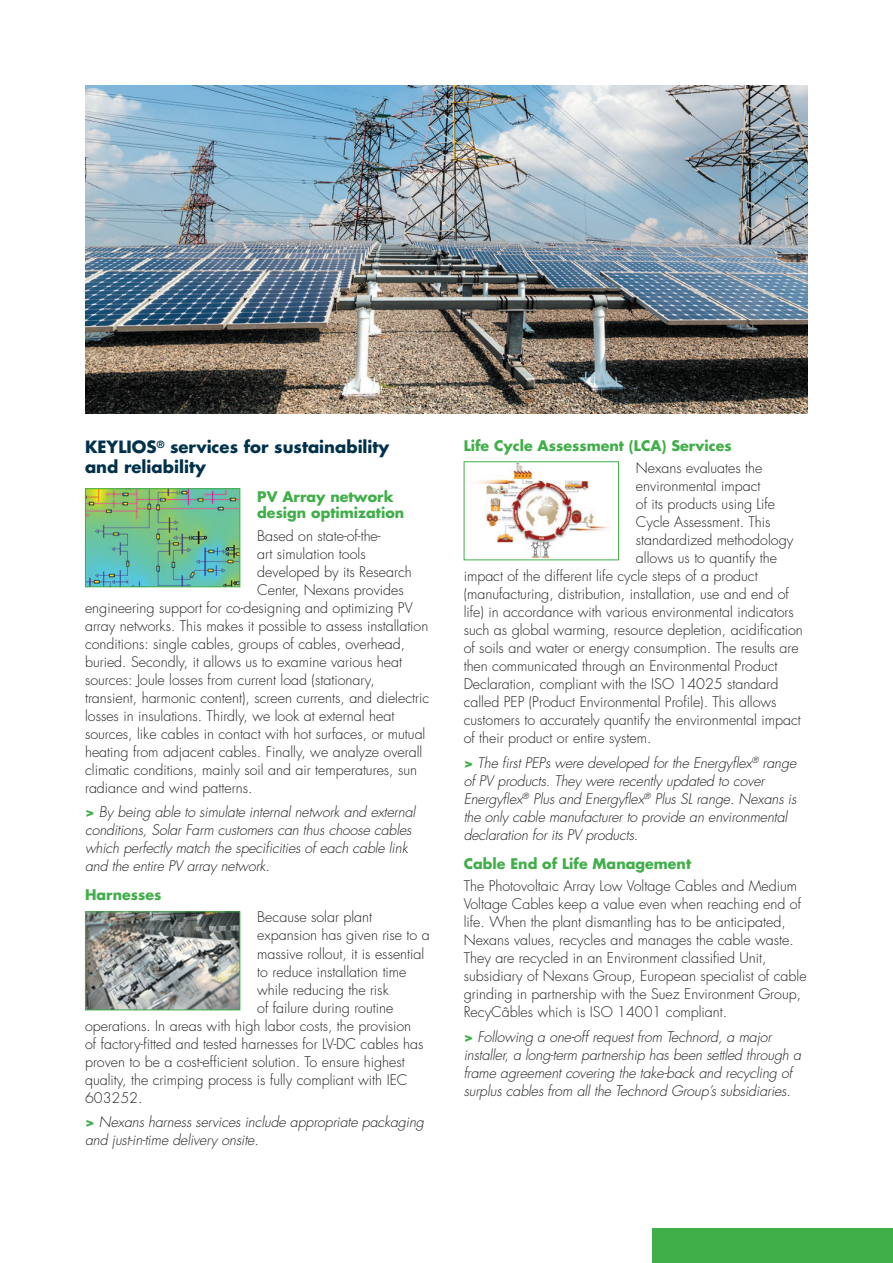
<style>
.page{position:relative;width:893px;height:1263px;background:#fff}
.page>*{position:absolute;margin:0;border:0;box-sizing:border-box;transform-origin:0 0}
.TexteBold{font:700 16.5px/19.5px "Futura Std";color:#00314b}
.D_-_Texte_Futura_Lig{font:300 14.25px/18px "Futura Std";color:#231f20}
.TexteFuturaLight_ITA{font:italic 300 14.25px/18px "Futura Std";letter-spacing:-.01em;color:#231f20}
.TexteBold-2{font:700 14.25px/16.5px "Futura Std";color:#40ae49}
.s1{font-weight:700;font-style:normal;color:#40ae49}
</style>
<div class="page">
<img style="left:85px;top:85px;width:723px;height:329px">
<div style="left:653px;top:1229px;width:240px;height:34px;background:#40ae49"></div>
<img style="left:87px;top:490px;width:151px;height:95px">
<div style="left:85px;top:488px;width:155px;height:99px;border:1px solid #40ae49"></div>
<img style="left:476px;top:464px;width:134px;height:94px">
<div style="left:464px;top:461px;width:155px;height:99px;border:1px solid #40ae49"></div>
<img style="left:87px;top:913px;width:151px;height:95px">
<div style="left:85px;top:911px;width:155px;height:99px;border:1px solid #40ae49"></div>
<p class="TexteBold" style="left:85px;top:437px;width:306px">KEYLIOS<sup>®</sup> services for sustainability and reliability</p>
<p class="TexteBold-2" style="left:257px;top:488px;width:148px">PV Array network design optimization</p>
<p class="D_-_Texte_Futura_Lig" style="left:257px;top:527px;width:125px">Based on state-of-the-</p>
<p class="D_-_Texte_Futura_Lig" style="left:257px;top:545px;width:110px">art simulation tools</p>
<p class="D_-_Texte_Futura_Lig" style="left:257px;top:563px;width:156px">developed by its Research</p>
<p class="D_-_Texte_Futura_Lig" style="left:257px;top:581px;width:148px">Center, Nexans provides</p>
<p class="D_-_Texte_Futura_Lig" style="left:85px;top:599px;width:329px">engineering support for co-designing and optimizing PV</p>
<p class="D_-_Texte_Futura_Lig" style="left:85px;top:617px;width:345px">array networks. This makes it possible to assess installation</p>
<p class="D_-_Texte_Futura_Lig" style="left:85px;top:635px;width:322px">conditions: single cables, groups of cables, overhead,</p>
<p class="D_-_Texte_Futura_Lig" style="left:85px;top:653px;width:318px">buried. Secondly, it allows us to examine various heat</p>
<p class="D_-_Texte_Futura_Lig" style="left:85px;top:671px;width:291px">sources: Joule losses from current load (stationary,</p>
<p class="D_-_Texte_Futura_Lig" style="left:85px;top:689px;width:346px">transient, harmonic content), screen currents, and dielectric</p>
<p class="D_-_Texte_Futura_Lig" style="left:85px;top:707px;width:311px">losses in insulations. Thirdly, we look at external heat</p>
<p class="D_-_Texte_Futura_Lig" style="left:85px;top:725px;width:342px">sources, like cables in contact with hot surfaces, or mutual</p>
<p class="D_-_Texte_Futura_Lig" style="left:85px;top:743px;width:339px">heating from adjacent cables. Finally, we analyze overall</p>
<p class="D_-_Texte_Futura_Lig" style="left:85px;top:761px;width:334px">climatic conditions, mainly soil and air temperatures, sun</p>
<p class="D_-_Texte_Futura_Lig" style="left:85px;top:779px;width:169px">radiance and wind patterns.</p>
<p class="TexteFuturaLight_ITA" style="left:85px;top:803px;width:332px"><span class="s1">&gt;</span> By being able to simulate internal network and external conditions, Solar Farm customers can thus choose cables which perfectly match the specificities of each cable link and the entire PV array network.</p>
<p class="TexteBold-2" style="left:85px;top:886px;width:78px">Harnesses</p>
<p class="D_-_Texte_Futura_Lig" style="left:257px;top:909px;width:116px">Because solar plant</p>
<p class="D_-_Texte_Futura_Lig" style="left:257px;top:927px;width:174px">expansion has given rise to a</p>
<p class="D_-_Texte_Futura_Lig" style="left:257px;top:945px;width:169px">massive rollout, it is essential</p>
<p class="D_-_Texte_Futura_Lig" style="left:257px;top:963px;width:151px">to reduce installation time</p>
<p class="D_-_Texte_Futura_Lig" style="left:257px;top:981px;width:133px">while reducing the risk</p>
<p class="D_-_Texte_Futura_Lig" style="left:257px;top:999px;width:138px">of failure during routine</p>
<p class="D_-_Texte_Futura_Lig" style="left:85px;top:1017px;width:328px">operations. In areas with high labor costs, the provision</p>
<p class="D_-_Texte_Futura_Lig" style="left:85px;top:1035px;width:340px">of factory-fitted and tested harnesses for LV-DC cables has</p>
<p class="D_-_Texte_Futura_Lig" style="left:85px;top:1053px;width:321px">proven to be a cost-efficient solution. To ensure highest</p>
<p class="D_-_Texte_Futura_Lig" style="left:85px;top:1071px;width:324px">quality, the crimping process is fully compliant with IEC</p>
<p class="D_-_Texte_Futura_Lig" style="left:85px;top:1089px;width:59px">603252.</p>
<p class="TexteFuturaLight_ITA" style="left:85px;top:1113px;width:340px"><span class="s1">&gt;</span> Nexans harness services include appropriate packaging and just-in-time delivery onsite.</p>
<p class="TexteBold-2" style="left:464px;top:437px;width:269px">Life Cycle Assessment (LCA) Services</p>
<p class="D_-_Texte_Futura_Lig" style="left:636px;top:460px;width:128px">Nexans evaluates the</p>
<p class="D_-_Texte_Futura_Lig" style="left:636px;top:478px;width:126px">environmental impact</p>
<p class="D_-_Texte_Futura_Lig" style="left:636px;top:496px;width:141px">of its products using Life</p>
<p class="D_-_Texte_Futura_Lig" style="left:636px;top:514px;width:136px">Cycle Assessment. This</p>
<p class="D_-_Texte_Futura_Lig" style="left:636px;top:532px;width:159px">standardized methodology</p>
<p class="D_-_Texte_Futura_Lig" style="left:636px;top:550px;width:143px">allows us to quantify the</p>
<p class="D_-_Texte_Futura_Lig" style="left:464px;top:568px;width:295px">impact of the different life cycle steps of a product</p>
<p class="D_-_Texte_Futura_Lig" style="left:464px;top:586px;width:327px">(manufacturing, distribution, installation, use and end of</p>
<p class="D_-_Texte_Futura_Lig" style="left:464px;top:604px;width:332px">life) in accordance with various environmental indicators</p>
<p class="D_-_Texte_Futura_Lig" style="left:464px;top:622px;width:341px">such as global warming, resource depletion, acidification</p>
<p class="D_-_Texte_Futura_Lig" style="left:464px;top:640px;width:337px">of soils and water or energy consumption. The results are</p>
<p class="D_-_Texte_Futura_Lig" style="left:464px;top:658px;width:315px">then communicated through an Environmental Product</p>
<p class="D_-_Texte_Futura_Lig" style="left:464px;top:676px;width:316px">Declaration, compliant with the ISO 14025 standard</p>
<p class="D_-_Texte_Futura_Lig" style="left:464px;top:694px;width:314px">called PEP (Product Environmental Profile). This allows</p>
<p class="D_-_Texte_Futura_Lig" style="left:464px;top:712px;width:339px">customers to accurately quantify the environmental impact</p>
<p class="D_-_Texte_Futura_Lig" style="left:464px;top:730px;width:189px">of their product or entire system.</p>
<p class="TexteFuturaLight_ITA" style="left:464px;top:754px;width:334px"><span class="s1">&gt;</span> The first PEPs were developed for the Energyflex<sup>®</sup> range of PV products. They were recently updated to cover Energyflex<sup>®</sup> Plus and Energyflex<sup>®</sup> Plus SL range. Nexans is the only cable manufacturer to provide an environmental declaration for its PV products.</p>
<p class="TexteBold-2" style="left:464px;top:855px;width:229px">Cable End of Life Management</p>
<p class="D_-_Texte_Futura_Lig" style="left:464px;top:877px;width:344px">The Photovoltaic Array Low Voltage Cables and Medium Voltage Cables keep a value even when reaching end of life. When the plant dismantling has to be anticipated, Nexans values, recycles and manages the cable waste.<br>They are recycled in an Environment classified Unit, subsidiary of Nexans Group, European specialist of cable grinding in partnership with the Suez Environment Group, RecyCâbles which is ISO 14001 compliant.</p>
<p class="TexteFuturaLight_ITA" style="left:464px;top:1028px;width:339px"><span class="s1">&gt;</span> Following a one-off request from Technord, a major installer, a long-term partnership has been settled through a frame agreement covering the take-back and recycling of surplus cables from all the Technord Group’s subsidiaries.</p>
</div>
